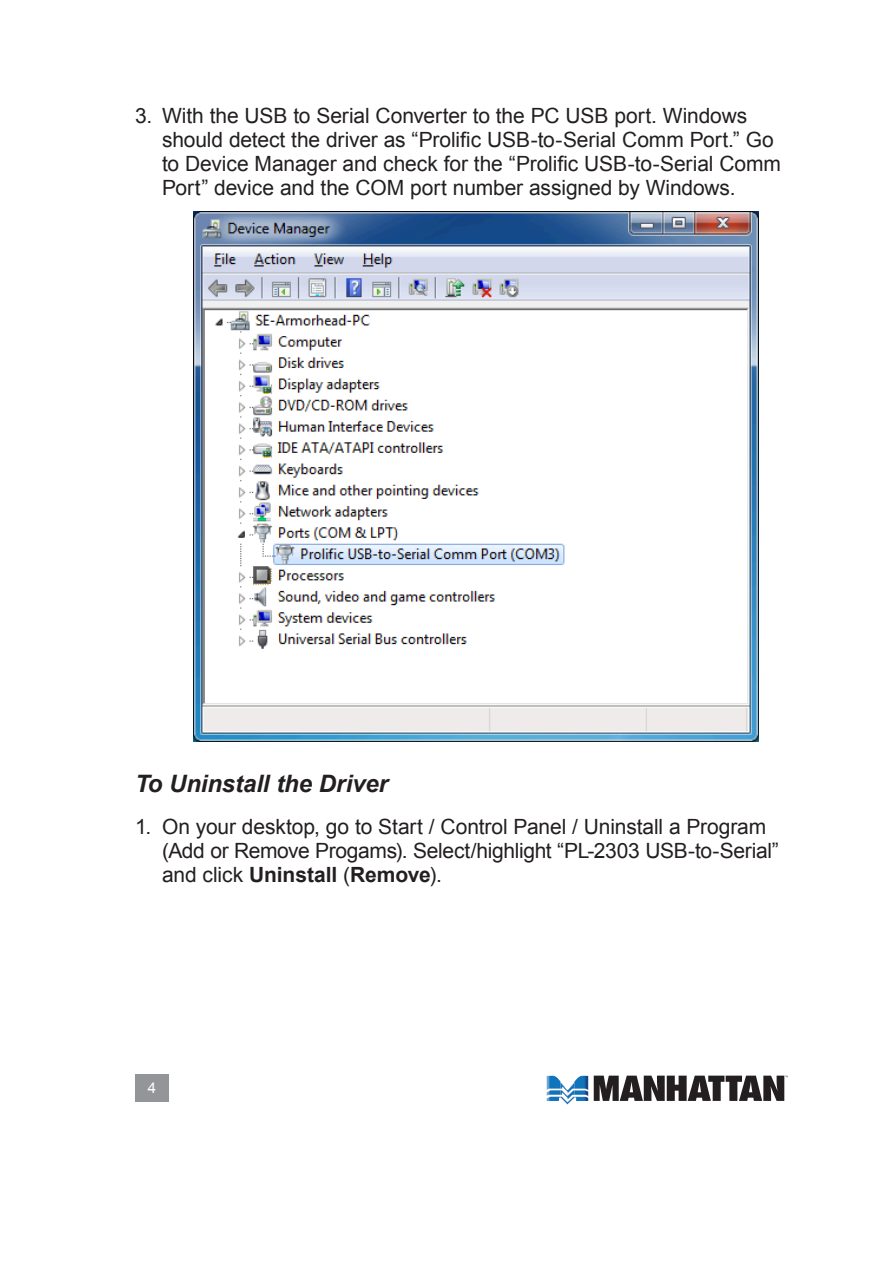
<style>
.page{position:relative;width:893px;height:1263px;background:#fff}
.page>*{position:absolute;margin:0;border:0;box-sizing:border-box;transform-origin:0 0}
.Paragraph_Text_w__0{font:italic 700 24px "Arial";letter-spacing:-.005em;color:#231f20}
.Paragraph_Text_w__0-2{font:21px/24px "Arial";letter-spacing:-.005em;color:#231f20}
.t1{font:15px "Arial";color:#fff}
.s1{font-weight:700}
</style>
<div class="page">
<div style="left:135px;top:1074px;width:34px;height:27px;background:#939598"></div>
<svg style="left:594px;top:1075px;width:194px;height:26px"></svg>
<img style="left:547px;top:1075px;width:13px;height:15px">
<img style="left:560px;top:1081px;width:14px;height:23px">
<img style="left:574px;top:1075px;width:14px;height:26px">
<svg style="left:547px;top:1090px;width:13px;height:11px"></svg>
<img style="left:193px;top:212px;width:565px;height:530px">
<p class="Paragraph_Text_w__0-2" style="left:162px;top:104px;width:620px;text-indent:-27px">3. With the USB to Serial Converter to the PC USB port. Windows should detect the driver as “Prolific USB-to-Serial Comm Port.” Go to Device Manager and check for the “Prolific USB-to-Serial Comm Port” device and the COM port number assigned by Windows.</p>
<p class="Paragraph_Text_w__0" style="left:135px;top:768px;width:255px">To Uninstall the Driver</p>
<p class="Paragraph_Text_w__0-2" style="left:162px;top:815px;width:618px;text-indent:-27px">1. On your desktop, go to Start / Control Panel / Uninstall a Program (Add or Remove Progams). Select/highlight “PL-2303 USB-to-Serial” and click <span class="s1">Uninstall</span> (<span class="s1">Remove</span>).</p>
<p class="t1" style="left:148px;top:1077px;width:10px">4</p>
</div>
